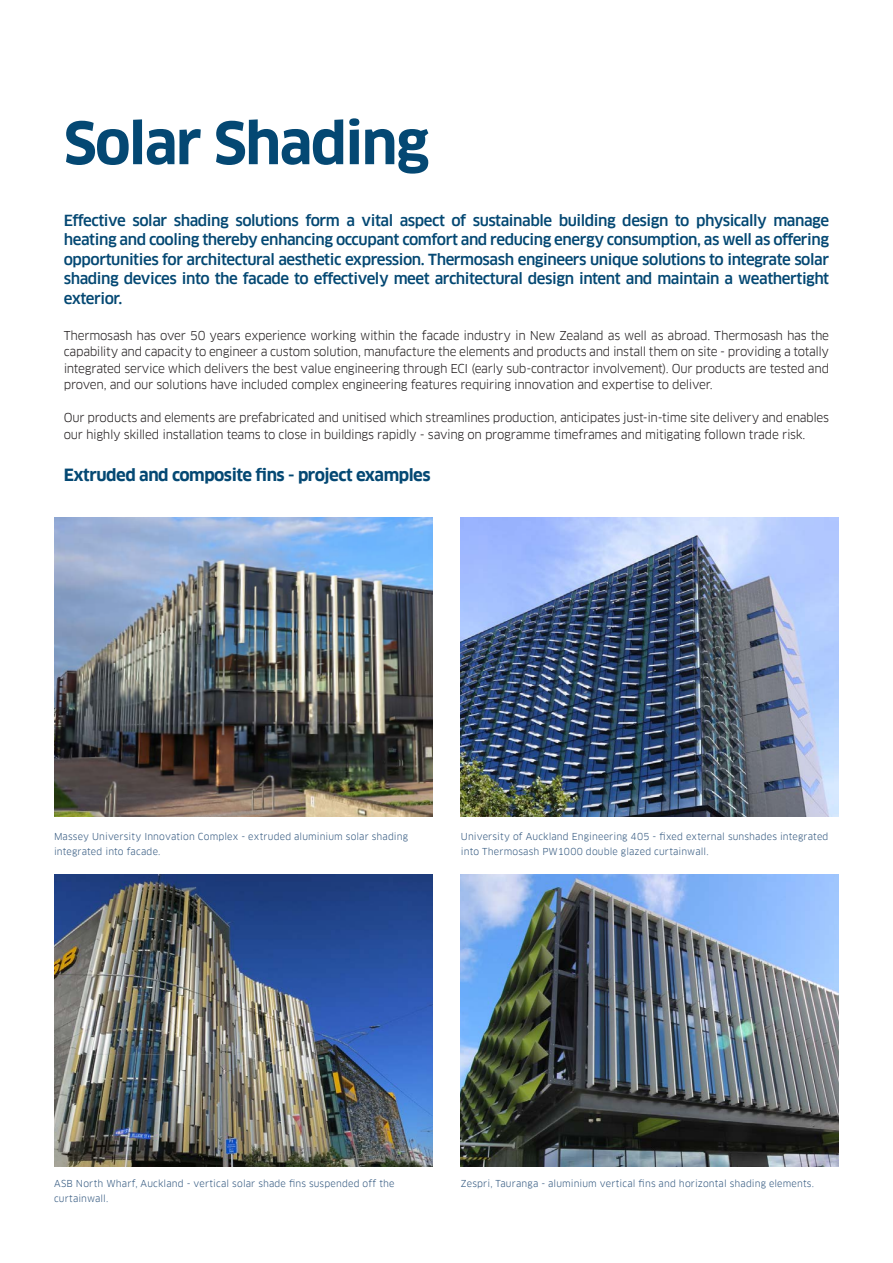
<style>
.page{position:relative;width:893px;height:1263px;background:#fff}
.page>*{position:absolute;margin:0;border:0;box-sizing:border-box;transform-origin:0 0}
.t1{font:700 57px "Clan Pro";letter-spacing:-.03em;color:#044873}
.text{font:700 16.5px "Clan Pro";letter-spacing:-.03em;color:#044873}
.text-2{font:500 15px/19.5px "Clan Pro";letter-spacing:-.03em;color:#044873;text-align:justify}
.text-3{font:12px/16.5px "Clan Pro";letter-spacing:-.025em;color:#231f20;text-align:justify}
.t2{font:9.45px/14.7px "Clan Pro";letter-spacing:.015em;color:#345980}
</style>
<div class="page">
<img style="left:461px;top:874px;width:378px;height:292px">
<img style="left:54px;top:518px;width:378px;height:299px">
<img style="left:461px;top:518px;width:378px;height:299px">
<img style="left:54px;top:874px;width:378px;height:292px">
<p class="t1" style="left:64px;top:110px;width:367px">Solar Shading</p>
<p class="text-2" style="left:64px;top:210px;width:767px">Effective solar shading solutions form a vital aspect of sustainable building design to physically manage heating and cooling thereby enhancing occupant comfort and reducing energy consumption, as well as offering opportunities for architectural aesthetic expression. Thermosash engineers unique solutions to integrate solar shading devices into the facade to effectively meet architectural design intent and maintain a weathertight exterior.</p>
<p class="text-3" style="left:64px;top:327px;width:767px">Thermosash has over 50 years experience working within the facade industry in New Zealand as well as abroad. Thermosash has the capability and capacity to engineer a custom solution, manufacture the elements and products and install them on site - providing a totally integrated service which delivers the best value engineering through ECI (early sub-contractor involvement). Our products are tested and proven, and our solutions have included complex engineering features requiring innovation and expertise to deliver.</p>
<p class="text-3" style="left:64px;top:409px;width:767px">Our products and elements are prefabricated and unitised which streamlines production, anticipates just-in-time site delivery and enables our highly skilled installation teams to close in buildings rapidly - saving on programme timeframes and mitigating follown trade risk.</p>
<p class="text" style="left:64px;top:465px;width:368px">Extruded and composite fins - project examples</p>
<p class="t2" style="left:54px;top:829px;width:356px">Massey University Innovation Complex - extruded aluminium solar shading integrated into facade.</p>
<p class="t2" style="left:461px;top:829px;width:369px">University of Auckland Engineering 405 - fixed external sunshades integrated into Thermosash PW1000 double glazed curtainwall.</p>
<p class="t2" style="left:54px;top:1176px;width:342px">ASB North Wharf, Auckland - vertical solar shade fins suspended off the curtainwall.</p>
<p class="t2" style="left:461px;top:1176px;width:355px">Zespri, Tauranga - aluminium vertical fins and horizontal shading elements.</p>
</div>
